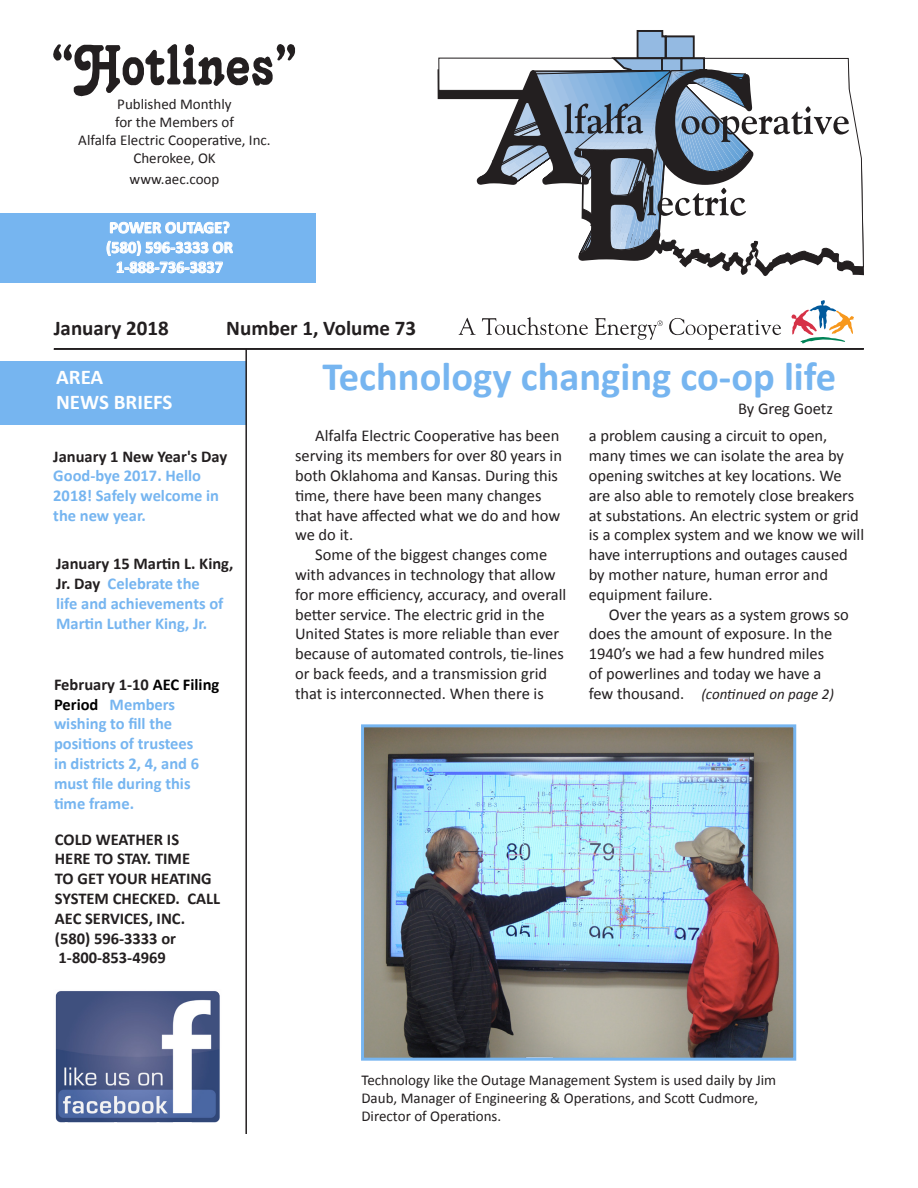
<style>
.page{position:relative;width:918px;height:1188px;background:#fff}
.page>*{position:absolute;margin:0;border:0;box-sizing:border-box;transform-origin:0 0}
.Body_text{font:700 40.5px "Calibri";color:#76b5f0}
.t1{font:700 21px "Calibri";color:#231f20}
.t2{font:700 21px "Calibri";color:#fff}
.Body_text-2{font:16.5px/19.8px "Calibri";color:#231f20}
.t3{font:700 16.5px/19.8px "Calibri";color:#76b5f0}
.t4{font:700 16.5px/19.8px "Calibri";color:#231f20}
.t5{font:700 16.5px "Calibri";color:#fff}
.t6{font:700 16.5px/19.8px "Calibri";color:#000}
.t7{font:15px/18px "Calibri";color:#231f20}
.Body_text-3{font:italic 15px "Calibri";color:#231f20}
.s1{color:#231f20}
.s2{color:#76b5f0}
.s3{font-style:normal;font-size:16.5px}
</style>
<div class="page">
<div style="left:0;top:362px;width:245px;height:63px;background:#76b5f0"></div>
<hr style="left:54px;top:348px;width:810px;height:2px;background:#231f20">
<hr style="left:245px;top:348px;width:2px;height:786px;background:#231f20">
<svg style="left:438px;top:57px;width:426px;height:213px"></svg>
<svg style="left:476px;top:69px;width:278px;height:193px"></svg>
<svg style="left:479px;top:30px;width:370px;height:225px"></svg>
<svg style="left:53px;top:44px;width:242px;height:52px"></svg>
<div style="left:0;top:214px;width:315px;height:69px;background:#76b5f0"></div>
<svg style="left:110px;top:221px;width:120px;height:13px"></svg>
<svg style="left:106px;top:240px;width:127px;height:33px"></svg>
<img style="left:55px;top:991px;width:165px;height:132px">
<svg style="left:459px;top:318px;width:17px;height:17px"></svg>
<svg style="left:482px;top:317px;width:106px;height:18px"></svg>
<svg style="left:595px;top:318px;width:68px;height:22px"></svg>
<svg style="left:669px;top:318px;width:112px;height:22px"></svg>
<svg style="left:791px;top:300px;width:63px;height:43px"></svg>
<img style="left:365px;top:728px;width:427px;height:329px">
<div style="left:361px;top:724px;width:435px;height:337px;border:3px solid #76b5f0"></div>
<p class="t7" style="left:117px;top:95px;width:116px">Published Monthly</p>
<p class="t7" style="left:115px;top:113px;width:120px">for the Members of</p>
<p class="t7" style="left:78px;top:131px;width:194px">Alfalfa Electric Cooperative, Inc.</p>
<p class="t7" style="left:133px;top:149px;width:84px">Cherokee, OK</p>
<p class="t7" style="left:130px;top:170px;width:91px">www.aec.coop</p>
<p class="t5" style="left:109px;top:217px;width:122px">POWER OUTAGE?</p>
<p class="t5" style="left:106px;top:237px;width:128px">(580) 596-3333 OR</p>
<p class="t5" style="left:116px;top:256px;width:109px">1-888-736-3837</p>
<p class="t1" style="left:54px;top:314px;width:117px">January 2018</p>
<p class="t1" style="left:226px;top:314px;width:191px">Number 1, Volume 73</p>
<p class="t2" style="left:56px;top:363px;width:49px">AREA</p>
<p class="t2" style="left:56px;top:389px;width:118px">NEWS BRIEFS</p>
<p class="t4" style="left:53px;top:446px;width:175px">January 1 New Year's Day</p>
<p class="t3" style="left:53px;top:466px;width:167px">Good-bye 2017. Hello<br>2018! Safely welcome in the new year.</p>
<p class="t3" style="left:56px;top:554px;width:179px"><span class="s1">January 15 Martin L. King,<br>Jr. Day</span> Celebrate the<br>life and achievements of<br>Martin Luther King, Jr.</p>
<p class="t6" style="left:54px;top:674px;width:167px"><span class="s1">February 1-10</span> AEC Filing<br>Period <span class="s2">Members</span></p>
<p class="t3" style="left:54px;top:714px;width:120px">wishing to fill the</p>
<p class="t3" style="left:54px;top:734px;width:141px">positions of trustees</p>
<p class="t3" style="left:54px;top:754px;width:147px">in districts 2, 4, and 6</p>
<p class="t3" style="left:54px;top:773px;width:138px">must file during this</p>
<p class="t3" style="left:54px;top:793px;width:82px">time frame.</p>
<p class="t4" style="left:55px;top:829px;width:167px">COLD WEATHER IS<br>HERE TO STAY. TIME<br>TO GET YOUR HEATING<br>SYSTEM CHECKED. CALL<br>AEC SERVICES, INC. (580) 596-3333 or</p>
<p class="t4" style="left:59px;top:948px;width:109px">1-800-853-4969</p>
<p class="Body_text" style="left:322px;top:351px;width:515px">Technology changing co-op life</p>
<p class="Body_text-2" style="left:738px;top:399px;width:96px">By Greg Goetz</p>
<p class="Body_text-2" style="left:295px;top:426px;width:268px;text-indent:20px">Alfalfa Electric Cooperative has been serving its members for over 80 years in both Oklahoma and Kansas. During this time, there have been many changes that have affected what we do and how we do it.</p>
<p class="Body_text-2" style="left:295px;top:545px;width:273px;text-indent:20px">Some of the biggest changes come with advances in technology that allow for more efficiency, accuracy, and overall better service. The electric grid in the United States is more reliable than ever because of automated controls, tie-lines or back feeds, and a transmission grid that is interconnected. When there is</p>
<p class="Body_text-2" style="left:589px;top:426px;width:277px">a problem causing a circuit to open, many times we can isolate the area by opening switches at key locations. We are also able to remotely close breakers at substations. An electric system or grid is a complex system and we know we will have interruptions and outages caused by mother nature, human error and equipment failure.</p>
<p class="Body_text-2" style="left:589px;top:604px;width:262px;text-indent:20px">Over the years as a system grows so does the amount of exposure. In the<br>1940’s we had a few hundred miles<br>of powerlines and today we have a</p>
<p class="Body_text-3" style="left:589px;top:683px;width:247px"><span class="s3">few thousand.</span> (continued on page 2)</p>
<p class="t7" style="left:361px;top:1071px;width:416px">Technology like the Outage Management System is used daily by Jim<br>Daub, Manager of Engineering &amp; Operations, and Scott Cudmore,<br>Director of Operations.</p>
</div>
